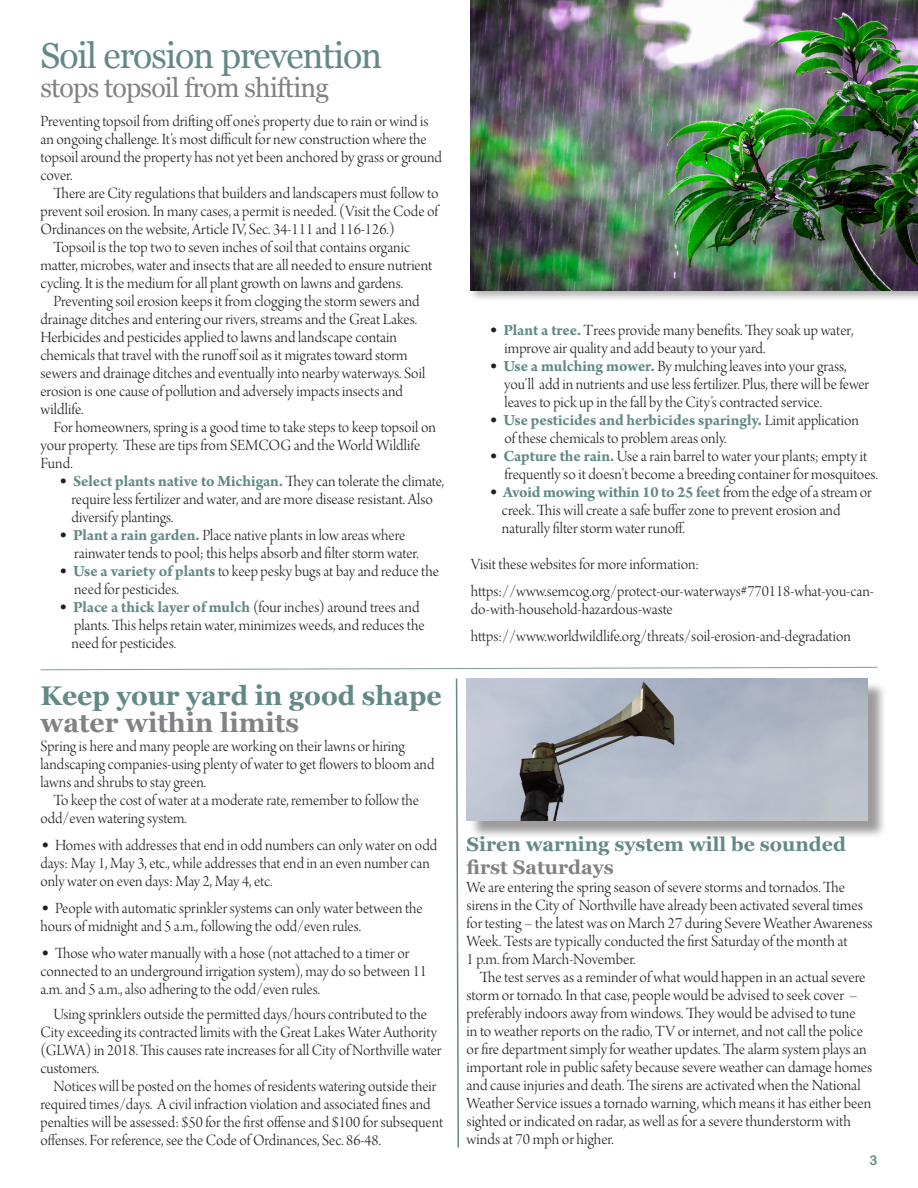
<style>
.page{position:relative;width:918px;height:1188px;background:#fff}
.page>*{position:absolute;margin:0;border:0;box-sizing:border-box;transform-origin:0 0}
.t1{font:36px "Georgia";letter-spacing:-.03em;color:#628986}
.t2{font:700 27px/27px "Georgia";color:#628986}
.t3{font:27px "Georgia";letter-spacing:-.03em;color:#808285}
.t4{font:700 19.5px/23.4px "Georgia";color:#628986}
.t5{font:16.5px/18px "Arno Pro Light Display";color:#231f20}
.t6{font:700 16.5px "Arno Pro";letter-spacing:-.005em;color:#628986}
.t7{font:13.5px "Arial Rounded MT Bold";color:#628986}
.s1{font-family:"Century Gothic";color:#231f20}
.s2{font-family:"Arno Pro Light Display";font-weight:400;color:#231f20}
.s3{font-family:"Century Gothic";font-weight:700}
.s4{font-family:"Arno Pro";font-weight:700;color:#628986}
.s5{color:#808285}
</style>
<div class="page">
<div style="left:468px;top:0;width:450px;height:302px;background:#231f20;opacity:.35"></div>
<img style="left:471px;top:0;width:447px;height:290px">
<div style="left:469px;top:681px;width:418px;height:159px;background:#231f20;opacity:.45"></div>
<img style="left:467px;top:679px;width:401px;height:142px">
<svg style="left:455px;top:678px;width:4px;height:470px"></svg>
<svg style="left:40px;top:667px;width:838px;height:4px"></svg>
<p class="t1" style="left:40px;top:34px;width:343px">Soil erosion prevention</p>
<p class="t3" style="left:40px;top:71px;width:290px">stops topsoil from shifting</p>
<p class="t5" style="left:40px;top:113px;width:403px">Preventing topsoil from drifting off one’s property due to rain or wind is an ongoing challenge. It’s most difficult for new construction where the topsoil around the property has not yet been anchored by grass or ground cover.</p>
<p class="t5" style="left:40px;top:185px;width:399px;text-align:justify;text-indent:13px">There are City regulations that builders and landscapers must follow to prevent soil erosion. In many cases, a permit is needed. (Visit the Code of Ordinances on the website, Article IV, Sec. 34-111 and 116-126.)</p>
<p class="t5" style="left:40px;top:239px;width:393px;text-indent:13px">Topsoil is the top two to seven inches of soil that contains organic matter, microbes, water and insects that are all needed to ensure nutrient cycling. It is the medium for all plant growth on lawns and gardens.</p>
<p class="t5" style="left:40px;top:293px;width:386px;text-indent:13px">Preventing soil erosion keeps it from clogging the storm sewers and drainage ditches and entering our rivers, streams and the Great Lakes.<br>Herbicides and pesticides applied to lawns and landscape contain chemicals that travel with the runoff soil as it migrates toward storm sewers and drainage ditches and eventually into nearby waterways. Soil erosion is one cause of pollution and adversely impacts insects and wildlife.</p>
<p class="t5" style="left:40px;top:419px;width:397px;text-indent:13px">For homeowners, spring is a good time to take steps to keep topsoil on your property. These are tips from SEMCOG and the World Wildlife<br>Fund.</p>
<p class="t6" style="left:58px;top:471px;width:387px"><span class="s1">•</span> Select plants native to Michigan. <span class="s2">They can tolerate the climate,</span></p>
<p class="t5" style="left:72px;top:491px;width:363px">require less fertilizer and water, and are more disease resistant. Also diversify plantings.</p>
<p class="t5" style="left:74px;top:527px;width:346px;text-indent:-16px"><span class="s3">•</span> <span class="s4">Plant a rain garden.</span> Place native plants in low areas where rainwater tends to pool; this helps absorb and filter storm water.</p>
<p class="t5" style="left:74px;top:563px;width:366px;text-indent:-16px"><span class="s3">•</span> <span class="s4">Use a variety of plants</span> to keep pesky bugs at bay and reduce the need for pesticides.</p>
<p class="t5" style="left:72px;top:599px;width:355px;text-indent:-13px"><span class="s3">•</span> <span class="s4">Place a thick layer of mulch</span> (four inches) around trees and plants. This helps retain water, minimizes weeds, and reduces the need for pesticides.</p>
<p class="t2" style="left:40px;top:682px;width:403px">Keep your yard in good shape <span class="s5">water within limits</span></p>
<p class="t5" style="left:40px;top:738px;width:366px">Spring is here and many people are working on their lawns or hiring</p>
<p class="t5" style="left:40px;top:756px;width:395px">landscaping companies-using plenty of water to get flowers to bloom and</p>
<p class="t5" style="left:40px;top:774px;width:167px">lawns and shrubs to stay green.</p>
<p class="t5" style="left:53px;top:792px;width:367px">To keep the cost of water at a moderate rate, remember to follow the</p>
<p class="t5" style="left:40px;top:810px;width:148px">odd/even watering system.</p>
<p class="t5" style="left:40px;top:837px;width:398px"><span class="s3">•</span> Homes with addresses that end in odd numbers can only water on odd days: May 1, May 3, etc., while addresses that end in an even number can only water on even days: May 2, May 4, etc.</p>
<p class="t5" style="left:40px;top:900px;width:384px"><span class="s3">•</span> People with automatic sprinkler systems can only water between the hours of midnight and 5 a.m., following the odd/even rules.</p>
<p class="t5" style="left:40px;top:945px;width:388px"><span class="s3">•</span> Those who water manually with a hose (not attached to a timer or connected to an underground irrigation system), may do so between 11 a.m. and 5 a.m., also adhering to the odd/even rules.</p>
<p class="t5" style="left:53px;top:1006px;width:375px">Using sprinklers outside the permitted days/hours contributed to the</p>
<p class="t5" style="left:40px;top:1024px;width:398px">City exceeding its contracted limits with the Great Lakes Water Authority</p>
<p class="t5" style="left:40px;top:1042px;width:402px">(GLWA) in 2018. This causes rate increases for all City of Northville water</p>
<p class="t5" style="left:40px;top:1060px;width:60px">customers.</p>
<p class="t5" style="left:53px;top:1078px;width:385px">Notices will be posted on the homes of residents watering outside their</p>
<p class="t5" style="left:40px;top:1096px;width:392px">required times/days. A civil infraction violation and associated fines and</p>
<p class="t5" style="left:40px;top:1114px;width:404px">penalties will be assessed: $50 for the first offense and $100 for subsequent</p>
<p class="t5" style="left:40px;top:1132px;width:342px">offenses. For reference, see the Code of Ordinances, Sec. 86-48.</p>
<p class="t5" style="left:505px;top:322px;width:351px;text-indent:-16px"><span class="s3">•</span> <span class="s4">Plant a tree.</span> Trees provide many benefits. They soak up water, improve air quality and add beauty to your yard.</p>
<p class="t5" style="left:504px;top:358px;width:366px;text-indent:-15px"><span class="s3">•</span> <span class="s4">Use a mulching mower.</span> By mulching leaves into your grass, you’ll add in nutrients and use less fertilizer. Plus, there will be fewer leaves to pick up in the fall by the City’s contracted service.</p>
<p class="t5" style="left:505px;top:412px;width:356px;text-indent:-16px"><span class="s3">•</span> <span class="s4">Use pesticides and herbicides sparingly.</span> Limit application of these chemicals to problem areas only.</p>
<p class="t5" style="left:505px;top:448px;width:375px;text-indent:-16px"><span class="s3">•</span> <span class="s4">Capture the rain.</span> Use a rain barrel to water your plants; empty it frequently so it doesn’t become a breeding container for mosquitoes.</p>
<p class="t5" style="left:502px;top:484px;width:371px;text-indent:-13px"><span class="s3">•</span> <span class="s4">Avoid mowing within 10 to 25 feet</span> from the edge of a stream or creek. This will create a safe buffer zone to prevent erosion and naturally filter storm water runoff.</p>
<p class="t5" style="left:471px;top:552px;width:405px;line-height:27px">Visit these websites for more information: https://www.semcog.org/protect-our-waterways#770118-what-you-can-</p>
<p class="t5" style="left:471px;top:601px;width:203px">do-with-household-hazardous-waste</p>
<p class="t5" style="left:471px;top:628px;width:382px">https://www.worldwildlife.org/threats/soil-erosion-and-degradation</p>
<p class="t4" style="left:467px;top:832px;width:381px">Siren warning system will be sounded <span class="s5">first Saturdays</span></p>
<p class="t5" style="left:467px;top:879px;width:407px">We are entering the spring season of severe storms and tornados. The sirens in the City of Northville have already been activated several times for testing – the latest was on March 27 during Severe Weather Awareness Week. Tests are typically conducted the first Saturday of the month at<br>1 p.m. from March-November.</p>
<p class="t5" style="left:467px;top:969px;width:407px;text-indent:13px">The test serves as a reminder of what would happen in an actual severe storm or tornado. In that case, people would be advised to seek cover – preferably indoors away from windows. They would be advised to tune<br>in to weather reports on the radio, TV or internet, and not call the police or fire department simply for weather updates. The alarm system plays an important role in public safety because severe weather can damage homes and cause injuries and death. The sirens are activated when the National Weather Service issues a tornado warning, which means it has either been sighted or indicated on radar, as well as for a severe thunderstorm with winds at 70 mph or higher.</p>
<p class="t7" style="left:869px;top:1152px;width:10px">3</p>
</div>
